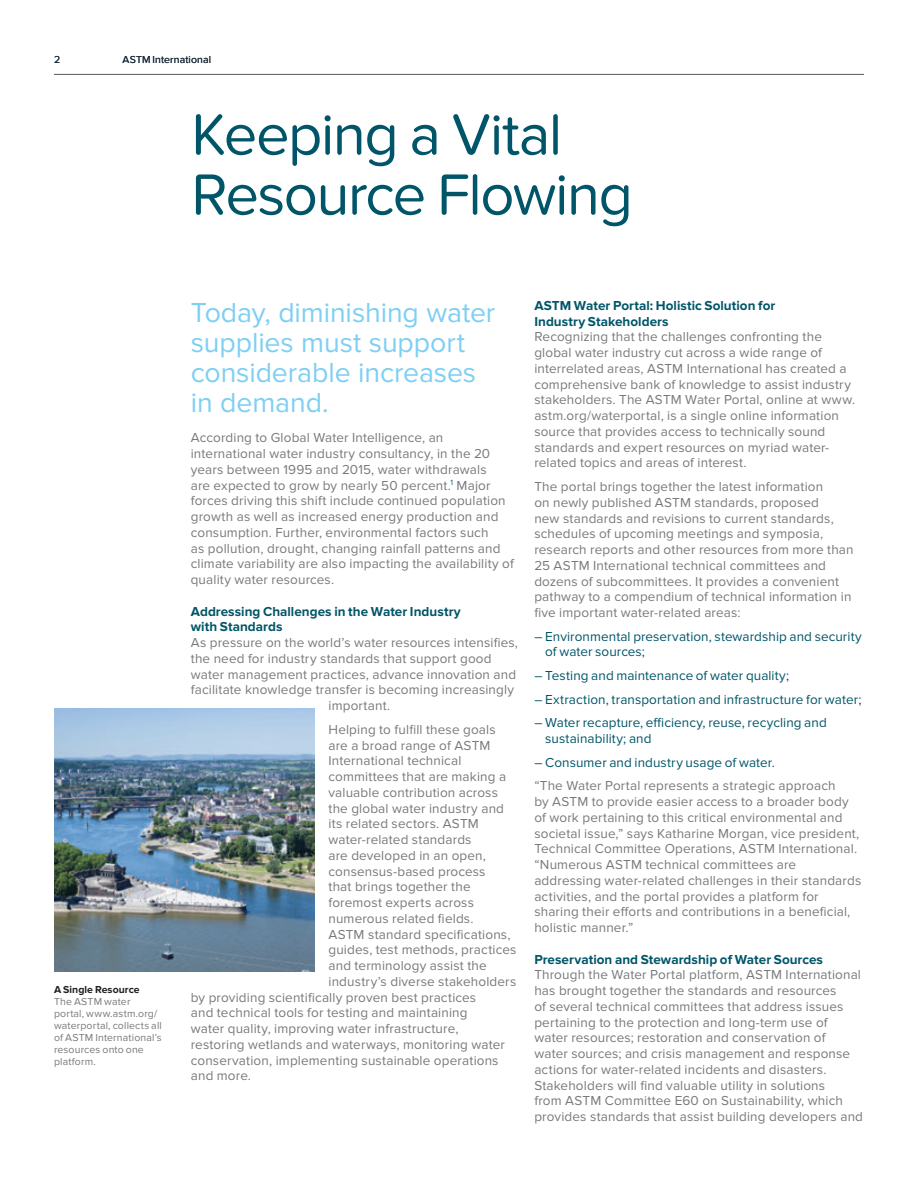
<style>
.page{position:relative;width:918px;height:1188px;background:#fff}
.page>*{position:absolute;margin:0;border:0;box-sizing:border-box;transform-origin:0 0}
.t1{font:60px/60px "Proxima Nova Soft";letter-spacing:-.025em;color:#005568}
.t2{font:28.5px/30px "Proxima Nova";letter-spacing:-.005em;color:#7ecff3}
.t3{font:13.5px/15.8px "Proxima Nova";letter-spacing:.01em;color:#77797b}
.t4{font:13.5px/15.8px "Proxima Nova";letter-spacing:.005em;color:#005568}
.t5{font:700 13.5px/15.8px "Proxima Nova";letter-spacing:.005em;color:#005568}
.t6{font:10.5px/12px "Proxima Nova";letter-spacing:.015em;color:#77797b}
.t7{font:10.5px "Proxima Nova";letter-spacing:.01em;color:#1c2b3a}
.t8{font:700 10.5px "Proxima Nova";letter-spacing:.005em;color:#231f20}
</style>
<div class="page">
<hr style="left:917px;top:0;width:1px;height:1188px;background:#005568">
<img style="left:54px;top:708px;width:261px;height:263px">
<hr style="left:54px;top:74px;width:810px;height:1px;background:#696b6d">
<p class="t7" style="left:54px;top:53px;width:8px">2</p>
<p class="t7" style="left:123px;top:53px;width:90px">ASTM International</p>
<h1 class="t1" style="left:191px;top:105px;width:443px">Keeping a Vital<br>Resource Flowing</h1>
<p class="t8" style="left:54px;top:983px;width:87px">A Single Resource</p>
<p class="t6" style="left:54px;top:996px;width:109px">The ASTM water portal, www.astm.org/ waterportal, collects all of ASTM International’s resources onto one platform.</p>
<h2 class="t2" style="left:191px;top:298px;width:306px">Today, diminishing water supplies must support considerable increases in demand.</h2>
<p class="t3" style="left:191px;top:430px;width:325px">According to Global Water Intelligence, an international water industry consultancy, in the 20 years between 1995 and 2015, water withdrawals<br>are expected to grow by nearly 50 percent.<sup>1</sup> Major forces driving this shift include continued population growth as well as increased energy production and consumption. Further, environmental factors such<br>as pollution, drought, changing rainfall patterns and climate variability are also impacting the availability of quality water resources.</p>
<p class="t5" style="left:191px;top:604px;width:272px">Addressing Challenges in the Water Industry with Standards</p>
<p class="t3" style="left:191px;top:635px;width:329px">As pressure on the world’s water resources intensifies,</p>
<p class="t3" style="left:191px;top:651px;width:302px">the need for industry standards that support good</p>
<p class="t3" style="left:191px;top:667px;width:327px">water management practices, advance innovation and</p>
<p class="t3" style="left:191px;top:682px;width:325px">facilitate knowledge transfer is becoming increasingly</p>
<p class="t3" style="left:328px;top:698px;width:63px">important.</p>
<p class="t3" style="left:328px;top:722px;width:169px">Helping to fulfill these goals</p>
<p class="t3" style="left:328px;top:737px;width:164px">are a broad range of ASTM</p>
<p class="t3" style="left:328px;top:753px;width:134px">International technical</p>
<p class="t3" style="left:328px;top:769px;width:179px">committees that are making a</p>
<p class="t3" style="left:328px;top:785px;width:171px">valuable contribution across</p>
<p class="t3" style="left:328px;top:800px;width:177px">the global water industry and</p>
<p class="t3" style="left:328px;top:816px;width:152px">its related sectors. ASTM</p>
<p class="t3" style="left:328px;top:832px;width:145px">water-related standards</p>
<p class="t3" style="left:328px;top:848px;width:159px">are developed in an open,</p>
<p class="t3" style="left:328px;top:863px;width:159px">consensus-based process</p>
<p class="t3" style="left:328px;top:879px;width:144px">that brings together the</p>
<p class="t3" style="left:328px;top:895px;width:147px">foremost experts across</p>
<p class="t3" style="left:328px;top:911px;width:147px">numerous related fields.</p>
<p class="t3" style="left:328px;top:926px;width:184px">ASTM standard specifications,</p>
<p class="t3" style="left:328px;top:942px;width:189px">guides, test methods, practices</p>
<p class="t3" style="left:328px;top:958px;width:160px">and terminology assist the</p>
<p class="t3" style="left:328px;top:974px;width:189px">industry’s diverse stakeholders</p>
<p class="t3" style="left:191px;top:990px;width:287px">by providing scientifically proven best practices</p>
<p class="t3" style="left:191px;top:1005px;width:278px">and technical tools for testing and maintaining</p>
<p class="t3" style="left:191px;top:1021px;width:269px">water quality, improving water infrastructure,</p>
<p class="t3" style="left:191px;top:1037px;width:316px">restoring wetlands and waterways, monitoring water</p>
<p class="t3" style="left:191px;top:1053px;width:309px">conservation, implementing sustainable operations</p>
<p class="t3" style="left:191px;top:1068px;width:62px">and more.</p>
<p class="t5" style="left:534px;top:298px;width:242px">ASTM Water Portal: Holistic Solution for<br>Industry Stakeholders</p>
<p class="t3" style="left:534px;top:329px;width:322px">Recognizing that the challenges confronting the global water industry cut across a wide range of interrelated areas, ASTM International has created a comprehensive bank of knowledge to assist industry stakeholders. The ASTM Water Portal, online at www. astm.org/waterportal, is a single online information source that provides access to technically sound standards and expert resources on myriad water&shy;related topics and areas of interest.</p>
<p class="t3" style="left:534px;top:479px;width:321px">The portal brings together the latest information<br>on newly published ASTM standards, proposed<br>new standards and revisions to current standards, schedules of upcoming meetings and symposia, research reports and other resources from more than 25 ASTM International technical committees and dozens of subcommittees. It provides a convenient pathway to a compendium of technical information in five important water-related areas:</p>
<p class="t4" style="left:545px;top:628px;width:318px;text-indent:-11px">– Environmental preservation, stewardship and security of water sources;</p>
<p class="t4" style="left:534px;top:668px;width:256px">– Testing and maintenance of water quality;</p>
<p class="t4" style="left:534px;top:691px;width:329px">– Extraction, transportation and infrastructure for water;</p>
<p class="t4" style="left:545px;top:715px;width:283px;text-indent:-11px">– Water recapture, efficiency, reuse, recycling and sustainability; and</p>
<p class="t4" style="left:534px;top:755px;width:242px">– Consumer and industry usage of water.</p>
<p class="t3" style="left:534px;top:778px;width:328px">“The Water Portal represents a strategic approach<br>by ASTM to provide easier access to a broader body of work pertaining to this critical environmental and societal issue,” says Katharine Morgan, vice president, Technical Committee Operations, ASTM International. “Numerous ASTM technical committees are addressing water-related challenges in their standards activities, and the portal provides a platform for sharing their efforts and contributions in a beneficial, holistic manner.”</p>
<p class="t5" style="left:534px;top:952px;width:290px">Preservation and Stewardship of Water Sources</p>
<p class="t3" style="left:534px;top:967px;width:330px">Through the Water Portal platform, ASTM International has brought together the standards and resources<br>of several technical committees that address issues pertaining to the protection and long-term use of water resources; restoration and conservation of<br>water sources; and crisis management and response actions for water-related incidents and disasters.<br>Stakeholders will find valuable utility in solutions<br>from ASTM Committee E60 on Sustainability, which provides standards that assist building developers and</p>
</div>
